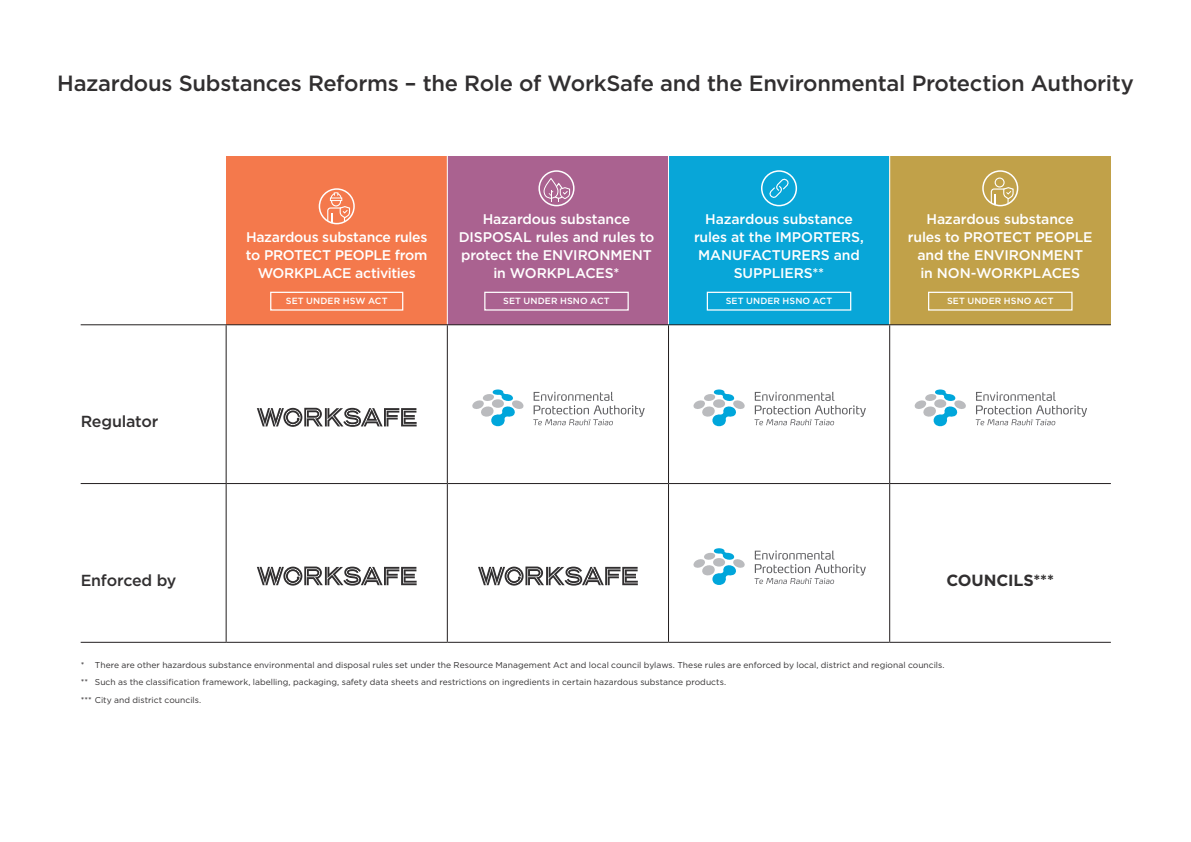
<style>
.page{position:relative;width:1191px;height:842px;background:#fff}
.page>*{position:absolute;margin:0;border:0;box-sizing:border-box;transform-origin:0 0}
.major_head{font:500 22px "Gotham";letter-spacing:-.015em;color:#312f30}
.major_head-2{font:700 16.2px "Gotham";letter-spacing:-.005em;color:#312f30}
.major_head-3{font:500 16px "Gotham";letter-spacing:-.015em;color:#312f30}
.t1{font:500 14px/18px "Gotham";letter-spacing:-.01em;color:#fff;text-align:center}
.t2{font:500 9px "Gotham";letter-spacing:.01em;color:#fff}
.body{font:8.5px "Gotham";letter-spacing:.005em;color:#312f30}
</style>
<div class="page">
<div style="left:226px;top:156px;width:221px;height:169px;background:#f4794c"></div>
<div style="left:447px;top:156px;width:221px;height:169px;background:#aa6290"></div>
<div style="left:668px;top:156px;width:221px;height:169px;background:#08a6d8"></div>
<div style="left:889px;top:156px;width:221px;height:169px;background:#c1a149"></div>
<hr style="left:226px;top:325px;width:1px;height:158px;background:#231f20">
<hr style="left:447px;top:325px;width:1px;height:158px;background:#231f20">
<hr style="left:668px;top:325px;width:1px;height:158px;background:#231f20">
<hr style="left:889px;top:325px;width:1px;height:158px;background:#231f20">
<hr style="left:226px;top:484px;width:1px;height:158px;background:#231f20">
<hr style="left:447px;top:484px;width:1px;height:158px;background:#231f20">
<hr style="left:668px;top:484px;width:1px;height:158px;background:#231f20">
<hr style="left:889px;top:484px;width:1px;height:158px;background:#231f20">
<hr style="left:447px;top:156px;width:1px;height:168px;background:#fff">
<hr style="left:668px;top:156px;width:1px;height:168px;background:#fff">
<hr style="left:889px;top:156px;width:1px;height:168px;background:#fff">
<hr style="left:81px;top:324px;width:145px;height:1px;background:#231f20">
<hr style="left:226px;top:324px;width:221px;height:1px;background:#231f20">
<hr style="left:447px;top:324px;width:221px;height:1px;background:#231f20">
<hr style="left:668px;top:324px;width:221px;height:1px;background:#231f20">
<hr style="left:889px;top:324px;width:221px;height:1px;background:#231f20">
<hr style="left:81px;top:483px;width:145px;height:1px;background:#231f20">
<hr style="left:226px;top:483px;width:221px;height:1px;background:#231f20">
<hr style="left:447px;top:483px;width:221px;height:1px;background:#231f20">
<hr style="left:668px;top:483px;width:221px;height:1px;background:#231f20">
<hr style="left:889px;top:483px;width:221px;height:1px;background:#231f20">
<hr style="left:81px;top:642px;width:145px;height:1px;background:#231f20">
<hr style="left:226px;top:642px;width:221px;height:1px;background:#231f20">
<hr style="left:447px;top:642px;width:221px;height:1px;background:#231f20">
<hr style="left:668px;top:642px;width:221px;height:1px;background:#231f20">
<hr style="left:889px;top:642px;width:221px;height:1px;background:#231f20">
<div style="left:319px;top:188px;width:36px;height:36px;border:2px solid #fff;border-radius:50%"></div>
<svg style="left:327px;top:192px;width:24px;height:31px"></svg>
<div style="left:270px;top:292px;width:133px;height:19px;border:1px solid #fff"></div>
<div style="left:538px;top:170px;width:36px;height:36px;border:2px solid #fff;border-radius:50%"></div>
<svg style="left:543px;top:179px;width:27px;height:22px"></svg>
<div style="left:484px;top:292px;width:145px;height:19px;border:1px solid #fff"></div>
<div style="left:761px;top:170px;width:36px;height:36px;border:2px solid #fff;border-radius:50%"></div>
<svg style="left:769px;top:178px;width:20px;height:20px"></svg>
<div style="left:707px;top:292px;width:144px;height:19px;border:1px solid #fff"></div>
<svg style="left:983px;top:171px;width:34px;height:35px"></svg>
<div style="left:982px;top:170px;width:36px;height:36px;border:2px solid #fff;border-radius:50%"></div>
<svg style="left:990px;top:178px;width:24px;height:27px"></svg>
<div style="left:928px;top:292px;width:144px;height:19px;border:1px solid #fff"></div>
<svg style="left:257px;top:408px;width:159px;height:19px"></svg>
<svg style="left:472px;top:390px;width:52px;height:37px"></svg>
<svg style="left:533px;top:392px;width:111px;height:33px"></svg>
<svg style="left:693px;top:390px;width:52px;height:37px"></svg>
<svg style="left:754px;top:392px;width:112px;height:33px"></svg>
<svg style="left:914px;top:390px;width:52px;height:37px"></svg>
<svg style="left:975px;top:392px;width:112px;height:33px"></svg>
<svg style="left:257px;top:566px;width:159px;height:20px"></svg>
<svg style="left:478px;top:566px;width:160px;height:20px"></svg>
<svg style="left:693px;top:549px;width:52px;height:36px"></svg>
<svg style="left:754px;top:550px;width:112px;height:34px"></svg>
<p class="major_head" style="left:57px;top:69px;width:1078px">Hazardous Substances Reforms – the Role of WorkSafe and the Environmental Protection Authority</p>
<p class="major_head-3" style="left:81px;top:411px;width:79px">Regulator</p>
<h2 class="t1" style="left:246px;top:228px;width:183px">Hazardous substance rules to PROTECT PEOPLE from<br>WORKPLACE activities</h2>
<p class="t2" style="left:286px;top:295px;width:103px">SET UNDER HSW ACT</p>
<h2 class="t1" style="left:459px;top:210px;width:197px">Hazardous substance<br>DISPOSAL rules and rules to protect the ENVIRONMENT in WORKPLACES*</h2>
<p class="t2" style="left:503px;top:295px;width:108px">SET UNDER HSNO ACT</p>
<h2 class="t1" style="left:694px;top:210px;width:171px">Hazardous substance rules at the IMPORTERS,<br>MANUFACTURERS and<br>SUPPLIERS**</h2>
<p class="t2" style="left:726px;top:295px;width:108px">SET UNDER HSNO ACT</p>
<h2 class="t1" style="left:908px;top:210px;width:186px">Hazardous substance<br>rules to PROTECT PEOPLE and the ENVIRONMENT<br>in NON-WORKPLACES</h2>
<p class="t2" style="left:947px;top:295px;width:108px">SET UNDER HSNO ACT</p>
<p class="major_head-3" style="left:81px;top:569px;width:97px">Enforced by</p>
<p class="major_head-2" style="left:946px;top:569px;width:109px">COUNCILS***</p>
<p class="body" style="left:81px;top:659px;width:865px">* There are other hazardous substance environmental and disposal rules set under the Resource Management Act and local council bylaws. These rules are enforced by local, district and regional councils.</p>
<p class="body" style="left:81px;top:677px;width:647px">** Such as the classification framework, labelling, packaging, safety data sheets and restrictions on ingredients in certain hazardous substance products.</p>
<p class="body" style="left:81px;top:695px;width:122px">*** City and district councils.</p>
</div>
